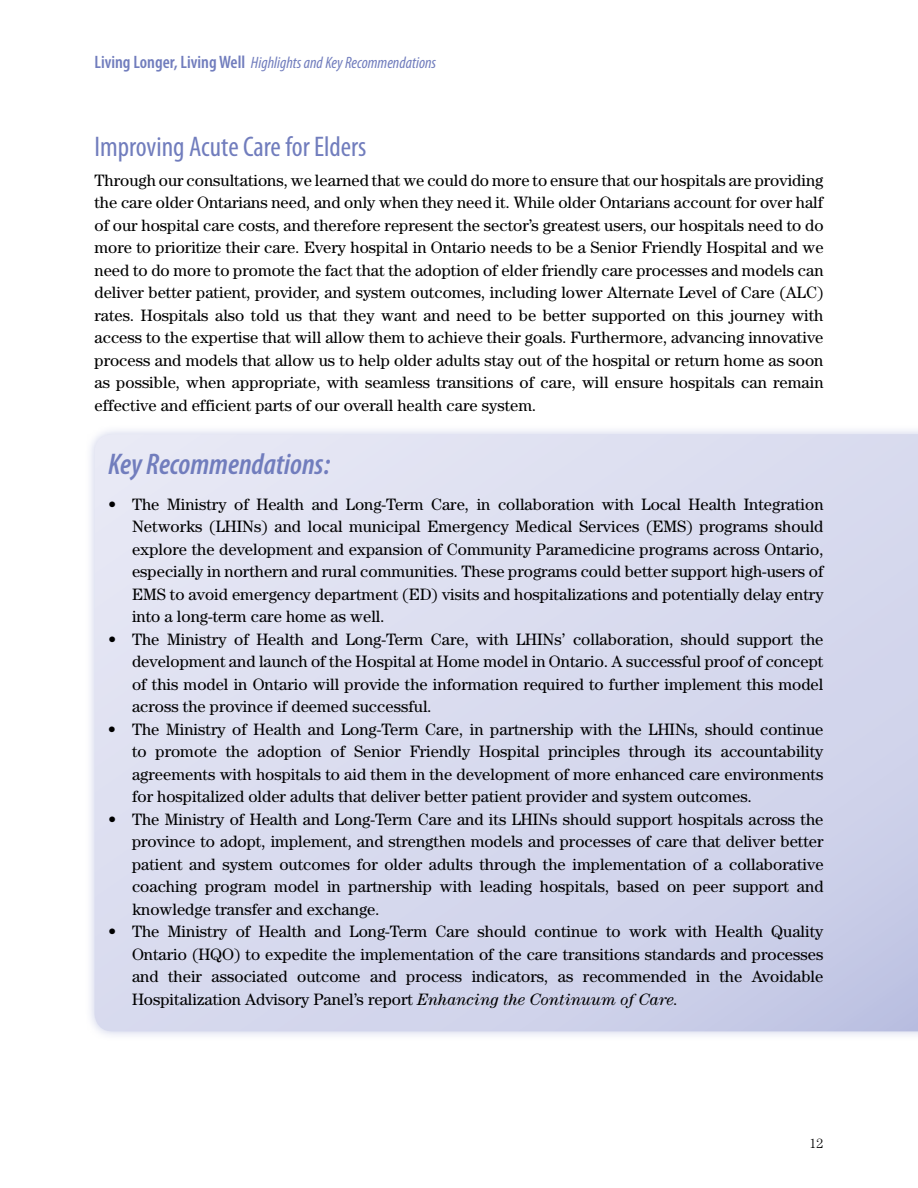
<style>
.page{position:relative;width:918px;height:1188px;background:#fff}
.page>*{position:absolute;margin:0;border:0;box-sizing:border-box;transform-origin:0 0}
.t1{font:italic 600 condensed 30px "Myriad Pro";color:#717dbd}
.t2{font:condensed 28.5px "Myriad Pro";color:#717dbd}
.t3{font:16.5px/22.5px "Century";color:#000;text-align:justify}
.t4{font:italic condensed 16.5px "Myriad Pro";color:#717dbd}
.t5{font:300 13.5px "Century";color:#000}
.s1{font-weight:600;font-style:normal;font-size:18px}
.s2{font-style:italic}
</style>
<div class="page">
<div style="left:85px;top:424px;width:833px;height:617px;background:#adb4db;opacity:.6"></div>
<svg style="left:94px;top:434px;width:824px;height:597px;background:#d7daee"></svg>
<p class="t4" style="left:94px;top:52px;width:343px"><span class="s1">Living Longer, Living Well</span> Highlights and Key Recommendations</p>
<h2 class="t2" style="left:94px;top:130px;width:274px">Improving Acute Care for Elders</h2>
<p class="t3" style="left:94px;top:168px;width:731px">Through our consultations, we learned that we could do more to ensure that our hospitals are providing the care older Ontarians need, and only when they need it. While older Ontarians account for over half of our hospital care costs, and therefore represent the sector’s greatest users, our hospitals need to do more to prioritize their care. Every hospital in Ontario needs to be a Senior Friendly Hospital and we need to do more to promote the fact that the adoption of elder friendly care processes and models can deliver better patient, provider, and system outcomes, including lower Alternate Level of Care (ALC) rates. Hospitals also told us that they want and need to be better supported on this journey with access to the expertise that will allow them to achieve their goals. Furthermore, advancing innovative process and models that allow us to help older adults stay out of the hospital or return home as soon as possible, when appropriate, with seamless transitions of care, will ensure hospitals can remain effective and efficient parts of our overall health care system.</p>
<h1 class="t1" style="left:108px;top:445px;width:223px">Key Recommendations:</h1>
<p class="t3" style="left:132px;top:492px;width:693px;text-indent:-24px">• The Ministry of Health and Long-Term Care, in collaboration with Local Health Integration Networks (LHINs) and local municipal Emergency Medical Services (EMS) programs should explore the development and expansion of Community Paramedicine programs across Ontario, especially in northern and rural communities. These programs could better support high-users of EMS to avoid emergency department (ED) visits and hospitalizations and potentially delay entry into a long-term care home as well.</p>
<p class="t3" style="left:132px;top:627px;width:693px;text-indent:-24px">• The Ministry of Health and Long-Term Care, with LHINs’ collaboration, should support the development and launch of the Hospital at Home model in Ontario. A successful proof of concept of this model in Ontario will provide the information required to further implement this model across the province if deemed successful.</p>
<p class="t3" style="left:132px;top:718px;width:693px;text-indent:-24px">• The Ministry of Health and Long-Term Care, in partnership with the LHINs, should continue to promote the adoption of Senior Friendly Hospital principles through its accountability agreements with hospitals to aid them in the development of more enhanced care environments for hospitalized older adults that deliver better patient provider and system outcomes.</p>
<p class="t3" style="left:132px;top:808px;width:693px;text-indent:-24px">• The Ministry of Health and Long-Term Care and its LHINs should support hospitals across the province to adopt, implement, and strengthen models and processes of care that deliver better patient and system outcomes for older adults through the implementation of a collaborative coaching program model in partnership with leading hospitals, based on peer support and knowledge transfer and exchange.</p>
<p class="t3" style="left:132px;top:920px;width:693px;text-indent:-24px">• The Ministry of Health and Long-Term Care should continue to work with Health Quality Ontario (HQO) to expedite the implementation of the care transitions standards and processes and their associated outcome and process indicators, as recommended in the Avoidable Hospitalization Advisory Panel’s report <span class="s2">Enhancing the Continuum of Care.</span></p>
<p class="t5" style="left:809px;top:1136px;width:16px">12</p>
</div>
